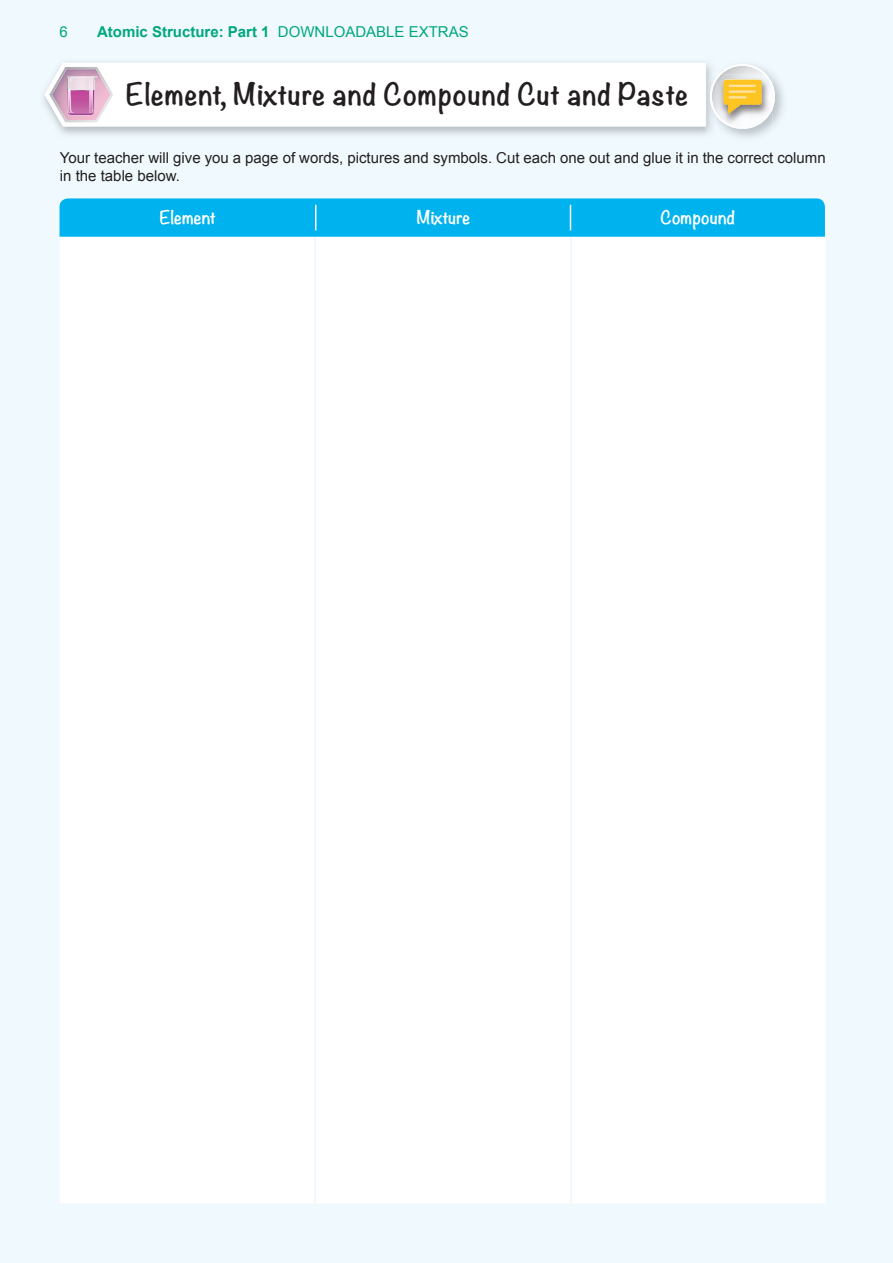
<style>
.page{position:relative;width:893px;height:1263px;background:#f0f9fd}
.page>*{position:absolute;margin:0;border:0;box-sizing:border-box;transform-origin:0 0}
.t1{font:700 27px "Noteworthy";letter-spacing:.025em;color:#231f20}
.t2{font:700 16.5px "Noteworthy";color:#fff}
.t3{font:700 16.5px "Noteworthy";letter-spacing:-.02em;color:#fff}
.t4{font:15px/18px "Arial";color:#231f20}
.t5{font:700 15px "Arial";color:#00a77e}
.t6{font:15px "Arial";color:#00a77e}
.s1{font-weight:400}
</style>
<div class="page">
<div style="left:60px;top:236px;width:766px;height:967px;background:#fff"></div>
<hr style="left:314px;top:236px;width:2px;height:379px;background:#eef8fd">
<hr style="left:570px;top:236px;width:1px;height:379px;background:#eef8fd">
<hr style="left:314px;top:615px;width:2px;height:588px;background:#eef8fd">
<hr style="left:570px;top:615px;width:1px;height:588px;background:#eef8fd">
<div style="left:60px;top:198px;width:765px;height:39px;background:#00b3ef"></div>
<img style="left:707px;top:61px;width:7px;height:75px">
<svg style="left:44px;top:63px;width:731px;height:66px"></svg>
<p class="t6" style="left:60px;top:23px;width:10px">6</p>
<p class="t5" style="left:97px;top:23px;width:373px">Atomic Structure: Part 1 <span class="s1">DOWNLOADABLE EXTRAS</span></p>
<h1 class="t1" style="left:126px;top:70px;width:564px">Element, Mixture and Compound Cut and Paste</h1>
<p class="t4" style="left:60px;top:149px;width:767px">Your teacher will give you a page of words, pictures and symbols. Cut each one out and glue it in the correct column in the table below.</p>
<p class="t2" style="left:160px;top:203px;width:58px">Element</p>
<p class="t3" style="left:417px;top:203px;width:55px">Mixture</p>
<p class="t2" style="left:660px;top:203px;width:76px">Compound</p>
</div>
